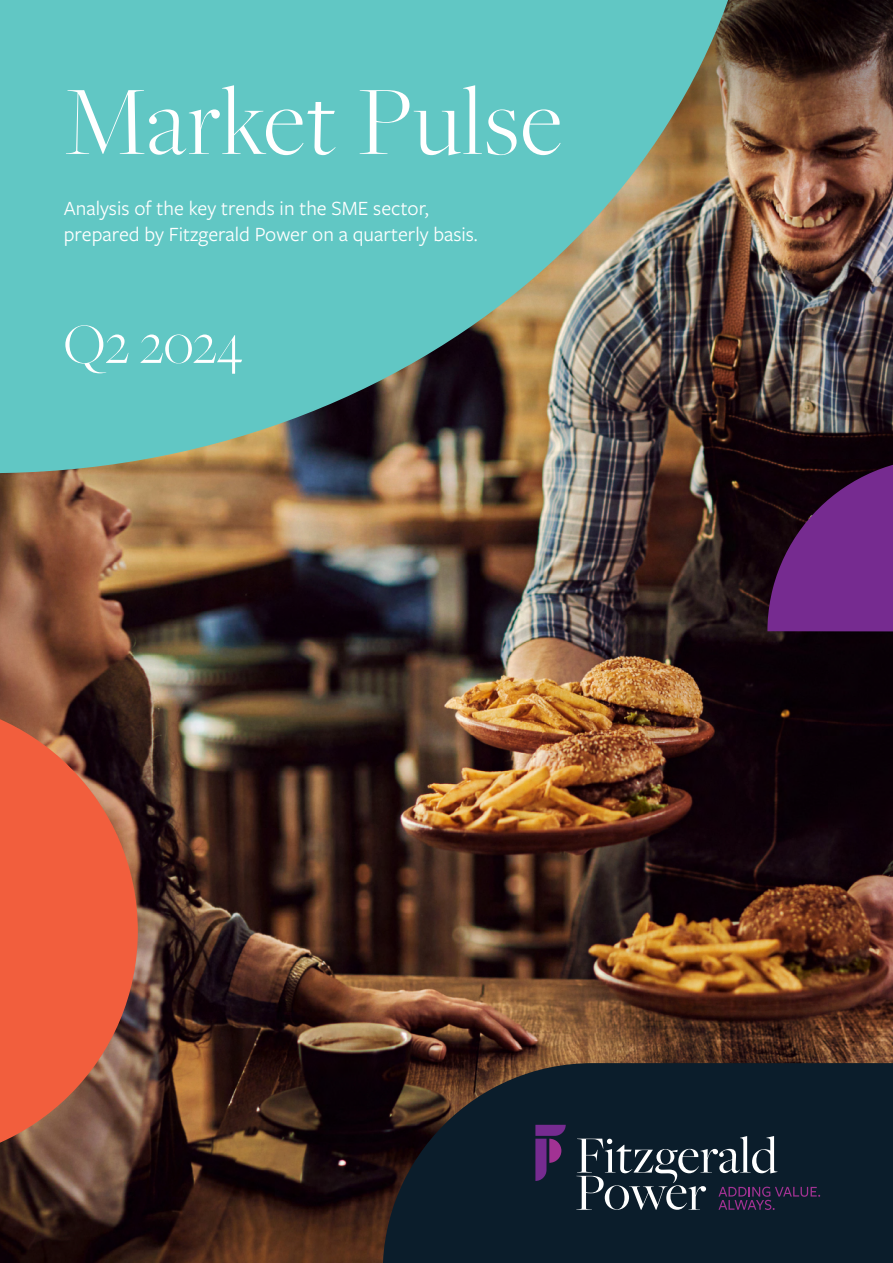
<style>
.page{position:relative;width:893px;height:1263px;background:#fff}
.page>*{position:absolute;margin:0;border:0;box-sizing:border-box;transform-origin:0 0}
.t1{font:300 102px "Freight Big Pro";letter-spacing:.02em;color:#fff}
.t2{font:300 58.8px "Freight Big Pro";color:#fff}
.t3{font:21px/25.5px "Freight Sans Pro";color:#fff}
</style>
<div class="page">
<img style="left:0;top:176px;width:893px;height:1087px">
<svg style="left:762px;top:0;width:131px;height:176px;background:#5a3b2d"></svg>
<img style="left:0;top:0;width:762px;height:474px">
<svg style="left:383px;top:1063px;width:510px;height:200px;background:#111e28"></svg>
<svg style="left:0;top:699px;width:138px;height:463px;background:#c4563b"></svg>
<svg style="left:767px;top:458px;width:126px;height:173px;background:#571f67"></svg>
<svg style="left:535px;top:1125px;width:31px;height:56px;background:#4c2563"></svg>
<svg style="left:576px;top:1136px;width:244px;height:74px;background:#323e4c"></svg>
<h1 class="t1" style="left:64px;top:56px;width:500px">Market Pulse</h1>
<p class="t3" style="left:64px;top:195px;width:416px">Analysis of the key trends in the SME sector, prepared by Fitzgerald Power on a quarterly basis.</p>
<h2 class="t2" style="left:64px;top:306px;width:181px">Q2 2024</h2>
</div>
